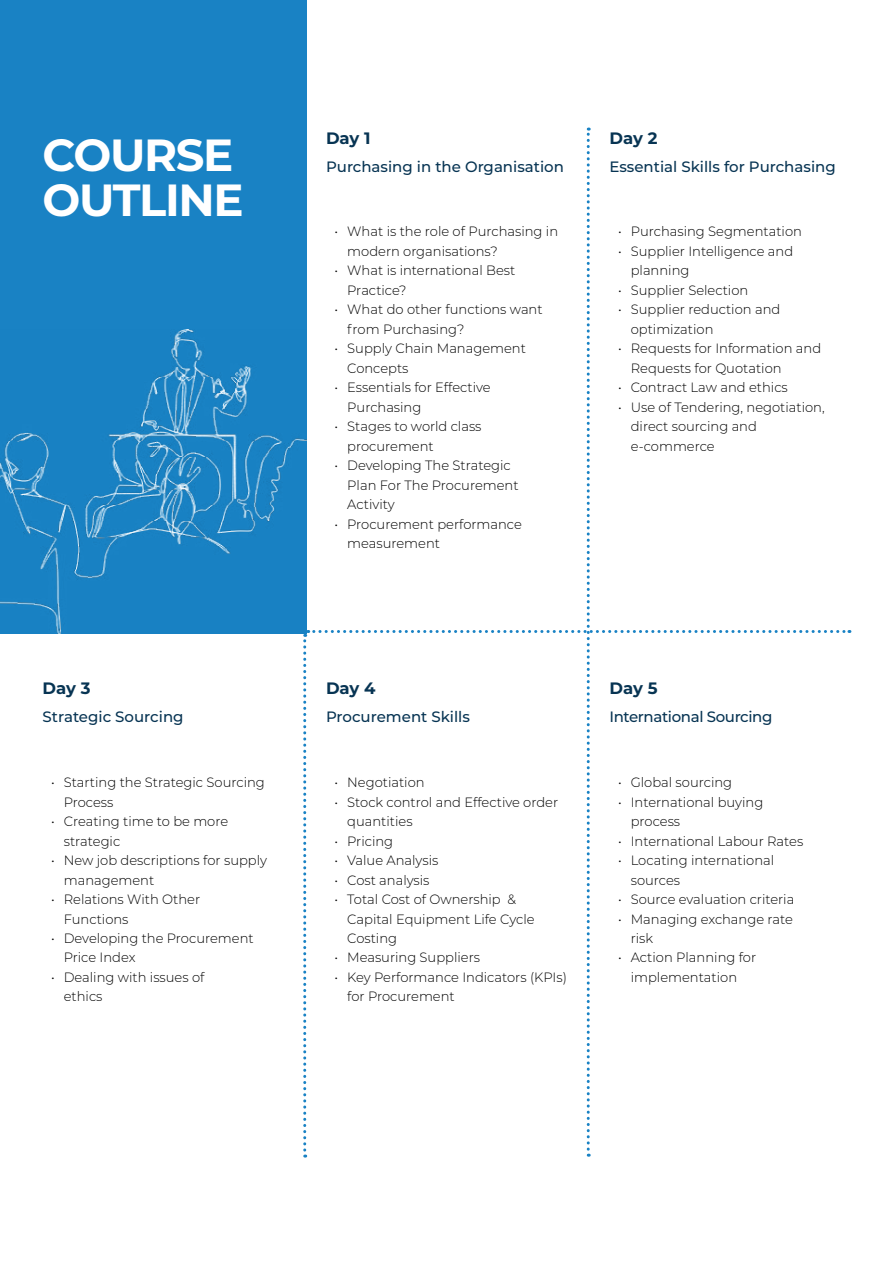
<style>
.page{position:relative;width:893px;height:1263px;background:#fff}
.page>*{position:absolute;margin:0;border:0;box-sizing:border-box;transform-origin:0 0}
.t1{font:700 45px/45px "Montserrat";letter-spacing:-.03em;color:#fff}
.t2{font:700 16.5px "Montserrat";letter-spacing:-.005em;color:#073453}
.t3{font:500 15px "Montserrat";color:#073453}
.t4{font:500 15px "Montserrat";letter-spacing:-.025em;color:#073453}
.t5{font:300 13.5px/19.5px "Montserrat";color:#000}
</style>
<div class="page">
<div style="left:0;top:0;width:306px;height:633px;background:#1982c4"></div>
<img style="left:0;top:330px;width:303px;height:303px">
<svg style="left:303px;top:128px;width:547px;height:1029px"></svg>
<h1 class="t1" style="left:43px;top:130px;width:203px">COURSE<br>OUTLINE</h1>
<p class="t2" style="left:43px;top:677px;width:49px">Day 3</p>
<p class="t3" style="left:43px;top:707px;width:143px">Strategic Sourcing</p>
<p class="t5" style="left:64px;top:772px;width:203px;text-indent:-13px">• Starting the Strategic Sourcing<br>Process</p>
<p class="t5" style="left:64px;top:811px;width:166px;text-indent:-13px">• Creating time to be more strategic</p>
<p class="t5" style="left:64px;top:850px;width:205px;text-indent:-13px">• New job descriptions for supply management</p>
<p class="t5" style="left:64px;top:889px;width:138px;text-indent:-13px">• Relations With Other<br>Functions</p>
<p class="t5" style="left:64px;top:928px;width:191px;text-indent:-13px">• Developing the Procurement<br>Price Index</p>
<p class="t5" style="left:64px;top:967px;width:142px;text-indent:-13px">• Dealing with issues of ethics</p>
<p class="t2" style="left:326px;top:126px;width:46px">Day 1</p>
<p class="t3" style="left:326px;top:156px;width:239px">Purchasing in the Organisation</p>
<p class="t5" style="left:347px;top:221px;width:212px;text-indent:-13px">• What is the role of Purchasing in modern organisations?</p>
<p class="t5" style="left:347px;top:260px;width:170px;text-indent:-13px">• What is international Best<br>Practice?</p>
<p class="t5" style="left:347px;top:299px;width:197px;text-indent:-13px">• What do other functions want from Purchasing?</p>
<p class="t5" style="left:347px;top:338px;width:180px;text-indent:-13px">• Supply Chain Management<br>Concepts</p>
<p class="t5" style="left:347px;top:377px;width:145px;text-indent:-13px">• Essentials for Effective<br>Purchasing</p>
<p class="t5" style="left:347px;top:416px;width:136px;text-indent:-13px">• Stages to world class procurement</p>
<p class="t5" style="left:347px;top:455px;width:173px;text-indent:-13px">• Developing The Strategic<br>Plan For The Procurement<br>Activity</p>
<p class="t5" style="left:347px;top:513px;width:176px;text-indent:-13px">• Procurement performance measurement</p>
<p class="t2" style="left:609px;top:126px;width:49px">Day 2</p>
<p class="t3" style="left:609px;top:156px;width:228px">Essential Skills for Purchasing</p>
<p class="t5" style="left:618px;top:221px;width:185px">• Purchasing Segmentation</p>
<p class="t5" style="left:631px;top:241px;width:164px;text-indent:-13px">• Supplier Intelligence and planning</p>
<p class="t5" style="left:618px;top:280px;width:132px">• Supplier Selection</p>
<p class="t5" style="left:631px;top:299px;width:151px;text-indent:-13px">• Supplier reduction and optimization</p>
<p class="t5" style="left:631px;top:338px;width:192px;text-indent:-13px">• Requests for Information and<br>Requests for Quotation</p>
<p class="t5" style="left:618px;top:377px;width:171px">• Contract Law and ethics</p>
<p class="t5" style="left:631px;top:397px;width:195px;text-indent:-13px">• Use of Tendering, negotiation, direct sourcing and e-commerce</p>
<p class="t2" style="left:326px;top:677px;width:51px">Day 4</p>
<p class="t3" style="left:326px;top:707px;width:145px">Procurement Skills</p>
<p class="t5" style="left:334px;top:772px;width:92px">• Negotiation</p>
<p class="t5" style="left:347px;top:791px;width:212px;text-indent:-13px">• Stock control and Effective order quantities</p>
<p class="t5" style="left:334px;top:830px;width:60px">• Pricing</p>
<p class="t5" style="left:334px;top:850px;width:105px">• Value Analysis</p>
<p class="t5" style="left:334px;top:869px;width:97px">• Cost analysis</p>
<p class="t5" style="left:347px;top:889px;width:189px;text-indent:-13px">• Total Cost of Ownership &amp;<br>Capital Equipment Life Cycle<br>Costing</p>
<p class="t5" style="left:334px;top:947px;width:147px">• Measuring Suppliers</p>
<p class="t5" style="left:347px;top:967px;width:221px;text-indent:-13px">• Key Performance Indicators (KPIs) for Procurement</p>
<p class="t2" style="left:609px;top:677px;width:49px">Day 5</p>
<p class="t4" style="left:609px;top:707px;width:164px">International Sourcing</p>
<p class="t5" style="left:618px;top:772px;width:116px">• Global sourcing</p>
<p class="t5" style="left:631px;top:791px;width:134px;text-indent:-13px">• International buying process</p>
<p class="t5" style="left:618px;top:830px;width:187px">• International Labour Rates</p>
<p class="t5" style="left:631px;top:850px;width:145px;text-indent:-13px">• Locating international sources</p>
<p class="t5" style="left:618px;top:889px;width:178px">• Source evaluation criteria</p>
<p class="t5" style="left:631px;top:908px;width:164px;text-indent:-13px">• Managing exchange rate risk</p>
<p class="t5" style="left:618px;top:947px;width:140px;text-align:center">• Action Planning for implementation</p>
</div>
